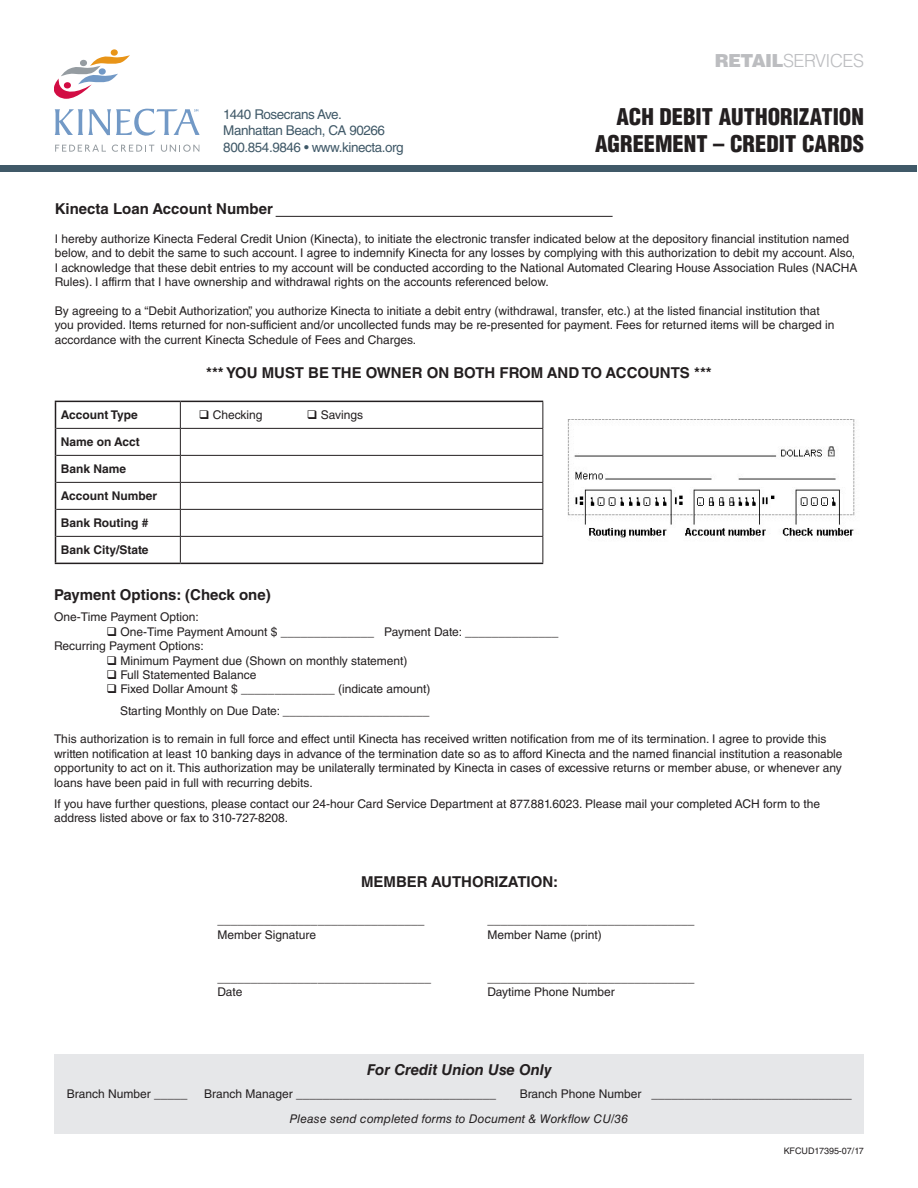
<style>
.page{position:relative;width:918px;height:1188px;background:#fff}
.page>*{position:absolute;margin:0;border:0;box-sizing:border-box;transform-origin:0 0}
.t1{font:900 condensed 22.5px/27px "Helvetica LT Std";color:#231f20;text-align:right}
.t2{font:300 18px "Helvetica LT Std";letter-spacing:-.03em;color:#bcbdc0}
.t3{font:700 15px "Helvetica LT Std";color:#231f20}
.t4{font:italic 700 15px "Helvetica LT Std";color:#231f20}
.t5{font:13.5px/16.2px "Helvetica LT Std";letter-spacing:-.03em;color:#405968}
.t6{font:12px/14.4px "Helvetica LT Std";color:#231f20}
.t7{font:700 12px "Helvetica LT Std";color:#231f20}
.t8{font:italic 12px "Helvetica LT Std";letter-spacing:.01em;color:#231f20}
.t9{font:9px "Helvetica LT Std";letter-spacing:-.005em;color:#231f20}
.s1{font-weight:900}
</style>
<div class="page">
<svg style="left:54px;top:49px;width:76px;height:50px"></svg>
<svg style="left:55px;top:145px;width:51px;height:7px"></svg>
<svg style="left:112px;top:145px;width:42px;height:7px"></svg>
<svg style="left:161px;top:145px;width:38px;height:7px"></svg>
<svg style="left:55px;top:109px;width:144px;height:27px"></svg>
<div style="left:1px;top:165px;width:916px;height:7px;background:#405968"></div>
<div style="left:55px;top:1054px;width:809px;height:79px;background:#e6e7e9"></div>
<hr style="left:55px;top:401px;width:125px;height:1px;background:#231f20">
<hr style="left:180px;top:401px;width:363px;height:1px;background:#231f20">
<svg style="left:55px;top:402px;width:1px;height:161px"></svg>
<hr style="left:55px;top:563px;width:125px;height:1px;background:#231f20">
<hr style="left:180px;top:563px;width:363px;height:1px;background:#231f20">
<hr style="left:56px;top:428px;width:124px;height:1px;background:#231f20">
<hr style="left:180px;top:428px;width:363px;height:1px;background:#231f20">
<hr style="left:56px;top:455px;width:124px;height:1px;background:#231f20">
<hr style="left:180px;top:455px;width:363px;height:1px;background:#231f20">
<hr style="left:56px;top:482px;width:124px;height:1px;background:#231f20">
<hr style="left:180px;top:482px;width:363px;height:1px;background:#231f20">
<hr style="left:56px;top:509px;width:124px;height:1px;background:#231f20">
<hr style="left:180px;top:509px;width:363px;height:1px;background:#231f20">
<hr style="left:56px;top:536px;width:124px;height:1px;background:#231f20">
<hr style="left:180px;top:536px;width:363px;height:1px;background:#231f20">
<svg style="left:180px;top:402px;width:1px;height:161px"></svg>
<svg style="left:542px;top:402px;width:1px;height:161px"></svg>
<img style="left:567px;top:419px;width:288px;height:121px">
<hr style="left:276px;top:216px;width:337px;height:1px;background:#231f20">
<h2 class="t2" style="left:715px;top:49px;width:151px"><span class="s1">RETAIL</span>SERVICES</h2>
<p class="t5" style="left:223px;top:106px;width:182px">1440 Rosecrans Ave.<br>Manhattan Beach, CA 90266<br>800.854.9846 • www.kinecta.org</p>
<h1 class="t1" style="left:595px;top:103px;width:270px">ACH DEBIT AUTHORIZATION<br>AGREEMENT – CREDIT CARDS</h1>
<p class="t3" style="left:55px;top:200px;width:220px">Kinecta Loan Account Number</p>
<p class="t6" style="left:55px;top:231px;width:804px">I hereby authorize Kinecta Federal Credit Union (Kinecta), to initiate the electronic transfer indicated below at the depository financial institution named below, and to debit the same to such account. I agree to indemnify Kinecta for any losses by complying with this authorization to debit my account. Also, I acknowledge that these debit entries to my account will be conducted according to the National Automated Clearing House Association Rules (NACHA Rules). I affirm that I have ownership and withdrawal rights on the accounts referenced below.</p>
<p class="t6" style="left:55px;top:303px;width:781px">By agreeing to a “Debit Authorization”, you authorize Kinecta to initiate a debit entry (withdrawal, transfer, etc.) at the listed financial institution that you provided. Items returned for non-sufficient and/or uncollected funds may be re-presented for payment. Fees for returned items will be charged in accordance with the current Kinecta Schedule of Fees and Charges.</p>
<p class="t7" style="left:61px;top:408px;width:79px">Account Type</p>
<p class="t7" style="left:61px;top:435px;width:81px">Name on Acct</p>
<p class="t7" style="left:61px;top:462px;width:67px">Bank Name</p>
<p class="t7" style="left:61px;top:489px;width:98px">Account Number</p>
<p class="t7" style="left:61px;top:516px;width:89px">Bank Routing #</p>
<p class="t7" style="left:61px;top:543px;width:89px">Bank City/State</p>
<p class="t3" style="left:206px;top:363px;width:507px">*** YOU MUST BE THE OWNER ON BOTH FROM AND TO ACCOUNTS ***</p>
<p class="t6" style="left:199px;top:408px;width:65px">❑ Checking</p>
<p class="t6" style="left:307px;top:408px;width:58px">❑ Savings</p>
<p class="t3" style="left:54px;top:586px;width:218px">Payment Options: (Check one)</p>
<p class="t6" style="left:54px;top:610px;width:146px">One-Time Payment Option:</p>
<p class="t6" style="left:106px;top:624px;width:453px">❑ One-Time Payment Amount $ ______________ Payment Date: ______________</p>
<p class="t6" style="left:54px;top:639px;width:151px">Recurring Payment Options:</p>
<p class="t6" style="left:106px;top:653px;width:303px">❑ Minimum Payment due (Shown on monthly statement)</p>
<p class="t6" style="left:106px;top:668px;width:152px">❑ Full Statemented Balance</p>
<p class="t6" style="left:106px;top:682px;width:326px">❑ Fixed Dollar Amount $ ______________ (indicate amount)</p>
<p class="t6" style="left:120px;top:703px;width:311px">Starting Monthly on Due Date: ______________________</p>
<p class="t6" style="left:54px;top:732px;width:790px">This authorization is to remain in full force and effect until Kinecta has received written notification from me of its termination. I agree to provide this written notification at least 10 banking days in advance of the termination date so as to afford Kinecta and the named financial institution a reasonable opportunity to act on it. This authorization may be unilaterally terminated by Kinecta in cases of excessive returns or member abuse, or whenever any loans have been paid in full with recurring debits.</p>
<p class="t6" style="left:54px;top:796px;width:768px">If you have further questions, please contact our 24-hour Card Service Department at 877.881.6023. Please mail your completed ACH form to the address listed above or fax to 310-727-8208.</p>
<p class="t3" style="left:361px;top:872px;width:199px">MEMBER AUTHORIZATION:</p>
<p class="t6" style="left:218px;top:913px;width:208px">_______________________________</p>
<p class="t6" style="left:488px;top:913px;width:208px">_______________________________</p>
<p class="t6" style="left:218px;top:927px;width:100px">Member Signature</p>
<p class="t6" style="left:488px;top:927px;width:116px">Member Name (print)</p>
<p class="t6" style="left:218px;top:970px;width:215px">________________________________</p>
<p class="t6" style="left:488px;top:970px;width:208px">_______________________________</p>
<p class="t6" style="left:218px;top:985px;width:26px">Date</p>
<p class="t6" style="left:488px;top:985px;width:129px">Daytime Phone Number</p>
<p class="t4" style="left:367px;top:1060px;width:186px">For Credit Union Use Only</p>
<p class="t8" style="left:290px;top:1112px;width:340px">Please send completed forms to Document &amp; Workflow CU/36</p>
<p class="t6" style="left:67px;top:1087px;width:122px">Branch Number _____</p>
<p class="t6" style="left:204px;top:1087px;width:294px">Branch Manager ______________________________</p>
<p class="t6" style="left:520px;top:1087px;width:334px">Branch Phone Number ______________________________</p>
<p class="t9" style="left:784px;top:1145px;width:82px">KFCUD17395-07/17</p>
</div>
